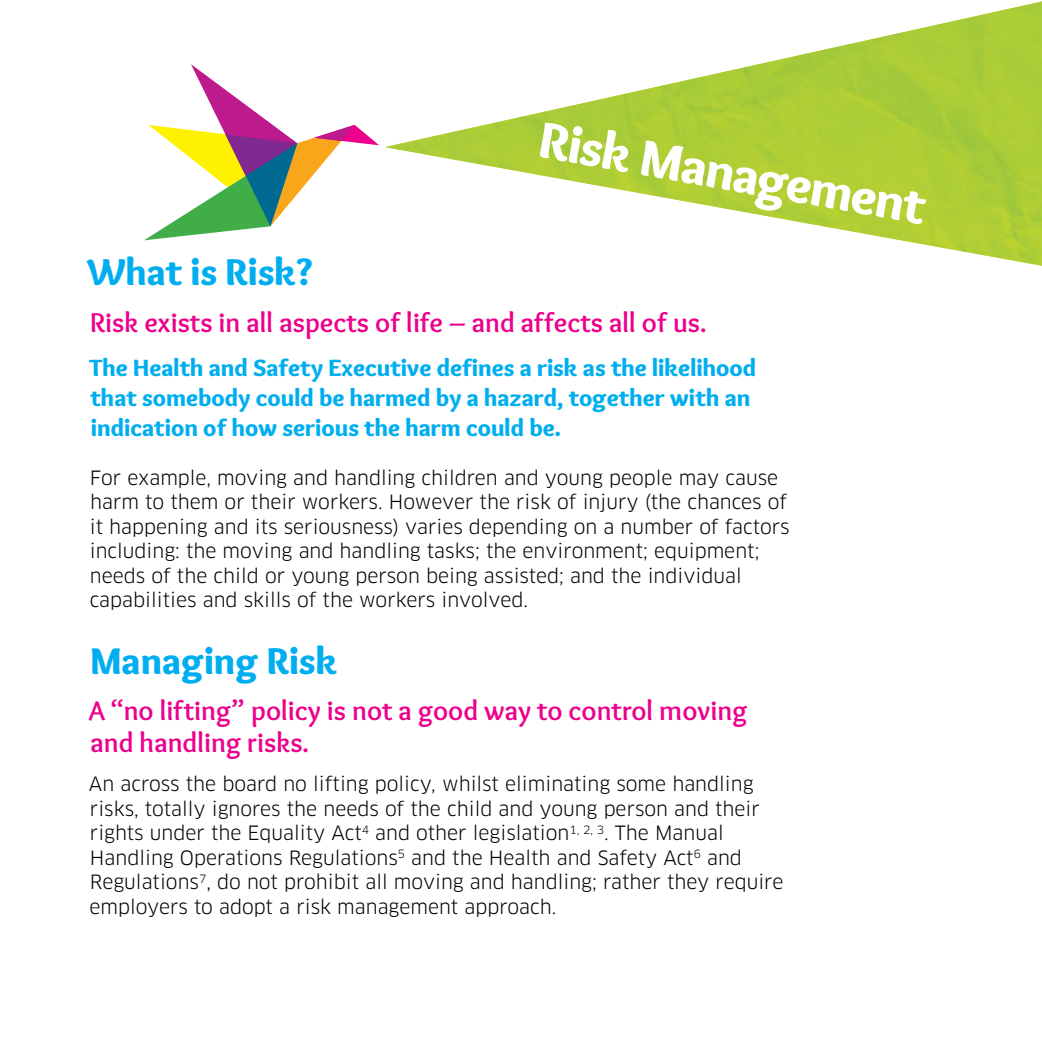
<style>
.page{position:relative;width:1042px;height:1042px;background:#fff}
.page>*{position:absolute;margin:0;border:0;box-sizing:border-box;transform-origin:0 0}
.t1{font:900 52.5px "Overlock";color:#fff}
.t2{font:900 38.5px "Overlock";color:#00aeef}
.t3{font:700 28px/31.5px "Overlock";color:#ec008c}
.t4{font:900 24.5px/29.8px "Overlock";color:#00aeef}
.t5{font:19.25px/24.5px "Clan";color:#000}
</style>
<div class="page">
<img style="left:385px;top:1px;width:657px;height:265px">
<svg style="left:144px;top:64px;width:235px;height:176px"></svg>
<h1 class="t1" style="left:545px;top:106px;width:393px;rotate:10deg">risk management</h1>
<h2 class="t2" style="left:87px;top:248px;width:227px">What is risk?</h2>
<h3 class="t3" style="left:90px;top:307px;width:618px">Risk exists in all aspects of life – and affects all of us.</h3>
<p class="t4" style="left:89px;top:353px;width:668px">The health and Safety executive defines a risk as the likelihood that somebody could be harmed by a hazard, together with an indication of how serious the harm could be.</p>
<p class="t5" style="left:90px;top:466px;width:701px">For example, moving and handling children and young people may cause harm to them or their workers. However the risk of injury (the chances of it happening and its seriousness) varies depending on a number of factors including: the moving and handling tasks; the environment; equipment; needs of the child or young person being assisted; and the individual capabilities and skills of the workers involved.</p>
<h2 class="t2" style="left:90px;top:637px;width:249px">managing risk</h2>
<h3 class="t3" style="left:89px;top:695px;width:660px">A “no lifting” policy is not a good way to control moving and handling risks.</h3>
<p class="t5" style="left:89px;top:772px;width:696px">An across the board no lifting policy, whilst eliminating some handling risks, totally ignores the needs of the child and young person and their rights under the Equality Act<sup>4</sup> and other legislation<sup>1,</sup> <sup>2,</sup> <sup>3</sup>. The Manual Handling Operations Regulations<sup>5</sup> and the Health and Safety Act<sup>6</sup> and Regulations<sup>7</sup>, do not prohibit all moving and handling; rather they require employers to adopt a risk management approach.</p>
</div>
